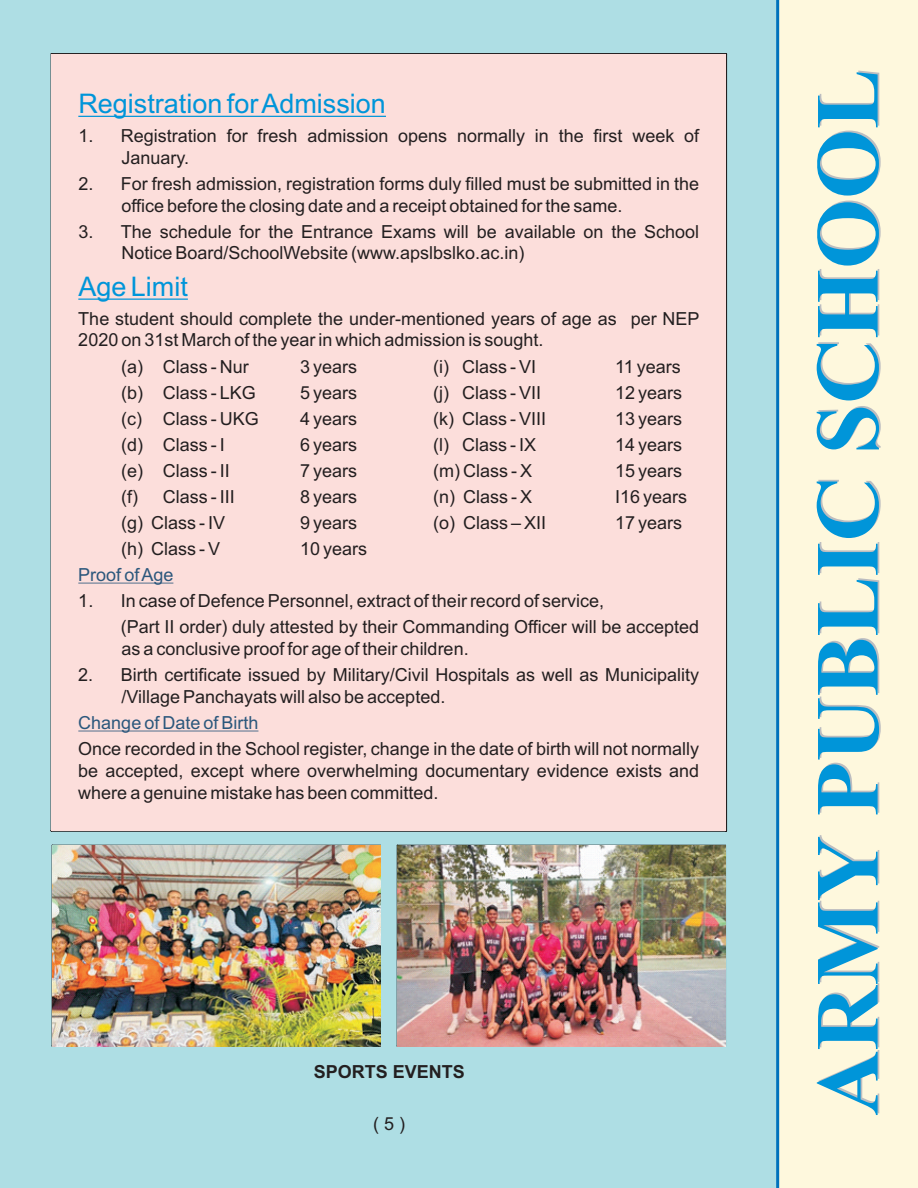
<style>
.page{position:relative;width:918px;height:1188px;background:#aedee4}
.page>*{position:absolute;margin:0;border:0;box-sizing:border-box;transform-origin:0 0}
.t1{font:700 90px "Times New Roman";color:#0095d9}
.t2{font:27px "Arial";color:#0095d9}
.t3{font:18px/21.9px "Arial";color:#231f20}
.t4{font:18px "Arial";color:#2b577c}
.t5{font:700 18px "Arial";color:#231f20}
</style>
<div class="page">
<div style="left:778px;top:0;width:140px;height:1188px;background:#fef8dd"></div>
<div style="left:51px;top:54px;width:675px;height:777px;background:#fcdedb"></div>
<hr style="left:78px;top:116px;width:308px;height:1px;background:#0095d9">
<hr style="left:78px;top:299px;width:110px;height:1px;background:#0095d9">
<hr style="left:78px;top:583px;width:95px;height:1px;background:#2b577c">
<hr style="left:78px;top:731px;width:180px;height:1px;background:#2b577c">
<img style="left:397px;top:845px;width:328px;height:201px">
<img style="left:52px;top:845px;width:328px;height:201px">
<hr style="left:776px;top:0;width:3px;height:1188px;background:#0072bc">
<h2 class="t2" style="left:78px;top:94px;width:309px">Registration for Admission</h2>
<p class="t3" style="left:122px;top:126px;width:579px;text-indent:-43px">1. Registration for fresh admission opens normally in the first week of<br>January.</p>
<p class="t3" style="left:122px;top:174px;width:579px;text-indent:-43px">2. For fresh admission, registration forms duly filled must be submitted in the office before the closing date and a receipt obtained for the same.</p>
<p class="t3" style="left:122px;top:222px;width:579px;text-indent:-43px">3. The schedule for the Entrance Exams will be available on the School<br>Notice Board/SchoolWebsite (www.apslbslko.ac.in)</p>
<h2 class="t2" style="left:78px;top:276px;width:111px">Age Limit</h2>
<p class="t3" style="left:78px;top:309px;width:623px">The student should complete the under-mentioned years of age as per NEP<br>2020 on 31st March of the year in which admission is sought.</p>
<p class="t3" style="left:121px;top:357px;width:129px">(a) Class - Nur</p>
<p class="t3" style="left:300px;top:357px;width:59px">3 years</p>
<p class="t3" style="left:433px;top:357px;width:105px">(i) Class - VI</p>
<p class="t3" style="left:615px;top:357px;width:67px">11 years</p>
<p class="t3" style="left:121px;top:383px;width:136px">(b) Class - LKG</p>
<p class="t3" style="left:300px;top:383px;width:59px">5 years</p>
<p class="t3" style="left:433px;top:383px;width:110px">(j) Class - VII</p>
<p class="t3" style="left:615px;top:383px;width:69px">12 years</p>
<p class="t3" style="left:121px;top:409px;width:139px">(c) Class - UKG</p>
<p class="t3" style="left:300px;top:409px;width:59px">4 years</p>
<p class="t3" style="left:433px;top:409px;width:115px">(k) Class - VIII</p>
<p class="t3" style="left:615px;top:409px;width:69px">13 years</p>
<p class="t3" style="left:121px;top:435px;width:105px">(d) Class - I</p>
<p class="t3" style="left:300px;top:435px;width:59px">6 years</p>
<p class="t3" style="left:433px;top:435px;width:105px">(l) Class - IX</p>
<p class="t3" style="left:615px;top:435px;width:69px">14 years</p>
<p class="t3" style="left:121px;top:461px;width:110px">(e) Class - II</p>
<p class="t3" style="left:300px;top:461px;width:59px">7 years</p>
<p class="t3" style="left:433px;top:461px;width:100px">(m) Class - X</p>
<p class="t3" style="left:615px;top:461px;width:69px">15 years</p>
<p class="t3" style="left:121px;top:487px;width:115px">(f) Class - III</p>
<p class="t3" style="left:300px;top:487px;width:59px">8 years</p>
<p class="t3" style="left:433px;top:487px;width:101px">(n) Class - X</p>
<p class="t3" style="left:615px;top:487px;width:74px">I16 years</p>
<p class="t3" style="left:121px;top:513px;width:106px">(g) Class - IV</p>
<p class="t3" style="left:300px;top:513px;width:59px">9 years</p>
<p class="t3" style="left:433px;top:513px;width:115px">(o) Class – XII</p>
<p class="t3" style="left:615px;top:513px;width:69px">17 years</p>
<p class="t3" style="left:121px;top:539px;width:101px">(h) Class - V</p>
<p class="t3" style="left:300px;top:539px;width:69px">10 years</p>
<p class="t3" style="left:121px;top:589px;width:580px;line-height:26.1px;text-indent:-42px">1. In case of Defence Personnel, extract of their record of service,<br>(Part II order) duly attested by their Commanding Officer will be accepted</p>
<p class="t3" style="left:122px;top:639px;width:349px">as a conclusive proof for age of their children.</p>
<p class="t3" style="left:121px;top:665px;width:579px;text-indent:-43px">2. Birth certificate issued by Military/Civil Hospitals as well as Municipality /Village Panchayats will also be accepted.</p>
<p class="t3" style="left:78px;top:739px;width:622px;text-align:justify">Once recorded in the School register, change in the date of birth will not normally be accepted, except where overwhelming documentary evidence exists and where a genuine mistake has been committed.</p>
<p class="t4" style="left:78px;top:568px;width:97px">Proof of Age</p>
<p class="t4" style="left:78px;top:716px;width:182px">Change of Date of Birth</p>
<p class="t5" style="left:314px;top:1065px;width:153px">SPORTS EVENTS</p>
<p class="t3" style="left:373px;top:1115px;width:34px">( 5 )</p>
<h1 class="t1" style="left:817px;top:1116px;width:1048px;rotate:-90deg">ARMY PUBLIC SCHOOL</h1>
</div>
